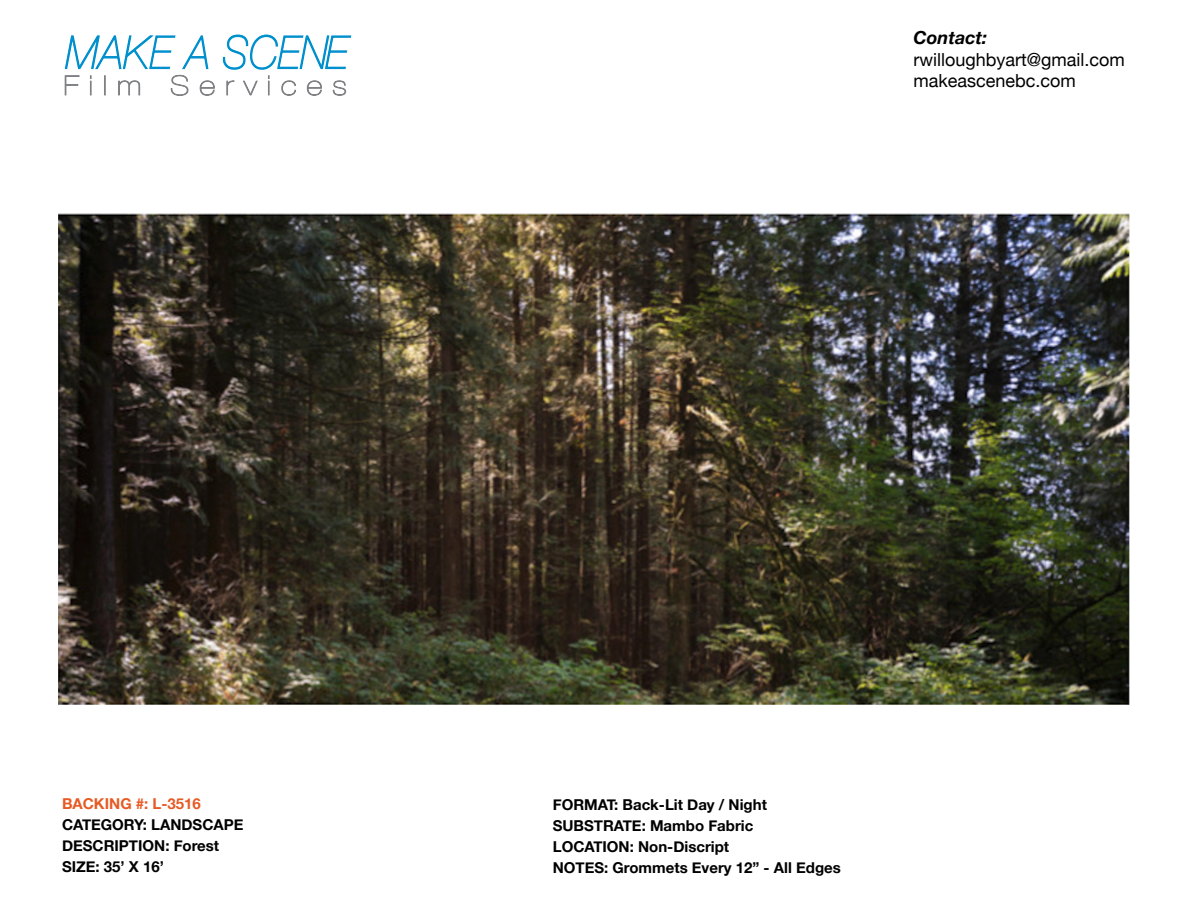
<style>
.page{position:relative;width:1188px;height:918px;background:#fff}
.page>*{position:absolute;margin:0;border:0;box-sizing:border-box;transform-origin:0 0}
.t1{font:18px/21.6px "Helvetica Neue";color:#000}
.t2{font:italic 700 18px "Helvetica Neue";color:#000}
.t3{font:700 15px/21px "Helvetica Neue";color:#000}
.t4{font:700 15px "Helvetica Neue";color:#e75a24}
</style>
<div class="page">
<svg style="left:64px;top:35px;width:151px;height:61px"></svg>
<svg style="left:222px;top:34px;width:130px;height:62px"></svg>
<img style="left:58px;top:213px;width:1072px;height:492px">
<p class="t4" style="left:62px;top:791px;width:140px">BACKING #: L-3516</p>
<p class="t3" style="left:62px;top:814px;width:183px">CATEGORY: LANDSCAPE<br>DESCRIPTION: Forest<br>SIZE: 35’ X 16’</p>
<p class="t2" style="left:914px;top:24px;width:75px">Contact:</p>
<p class="t1" style="left:914px;top:50px;width:213px">rwilloughbyart@gmail.com makeascenebc.com</p>
<p class="t3" style="left:553px;top:795px;width:290px">FORMAT: Back-Lit Day / Night<br>SUBSTRATE: Mambo Fabric<br>LOCATION: Non-Discript<br>NOTES: Grommets Every 12” - All Edges</p>
</div>
